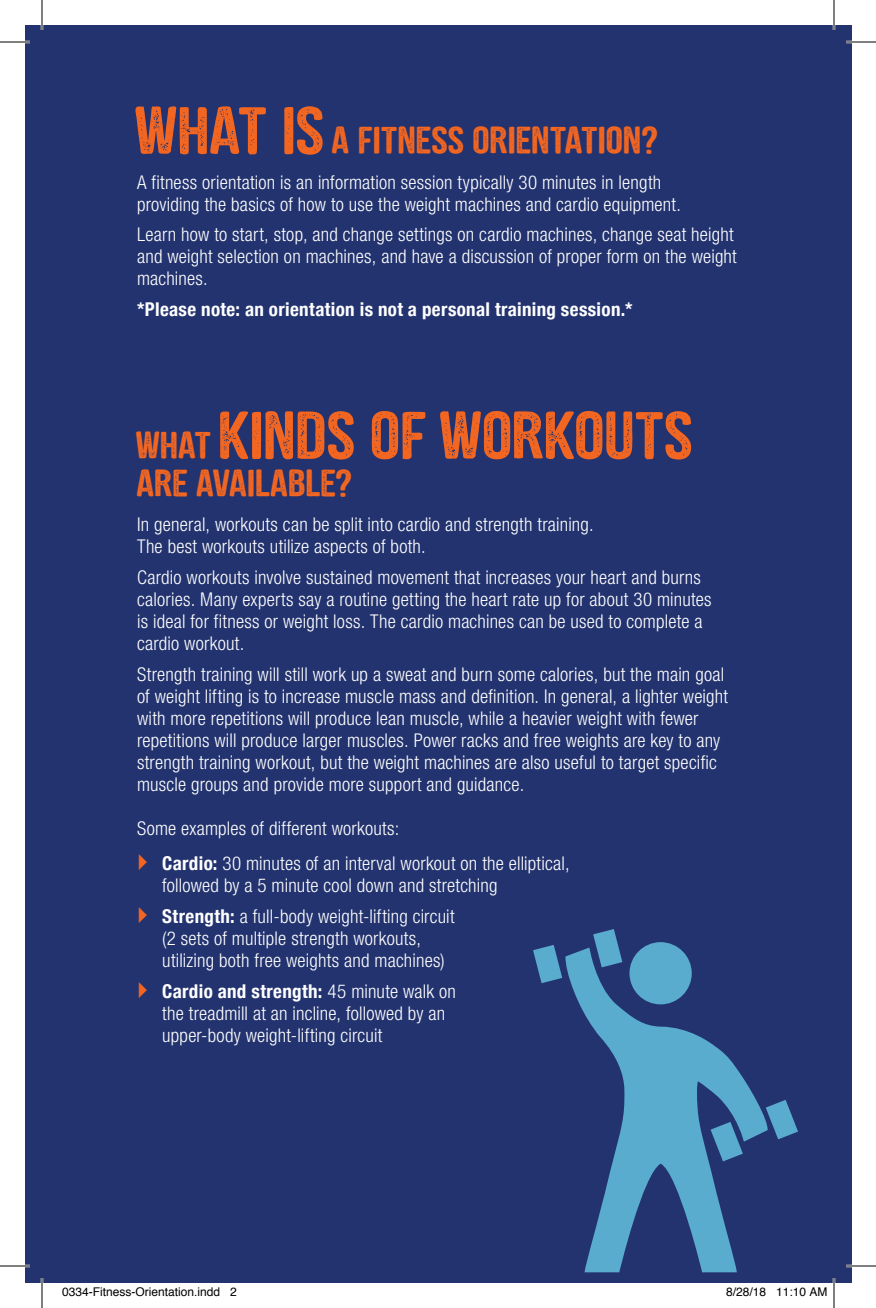
<style>
.page{position:relative;width:876px;height:1308px;background:#fff}
.page>*{position:absolute;margin:0;border:0;box-sizing:border-box;transform-origin:0 0}
.t1{font:60px "CF Brothersin Arms";letter-spacing:.005em;color:#f36621}
.t2{font:34px "CF Brothersin Arms";letter-spacing:.005em;color:#f36621}
.t3{font:300 condensed 19px/22px "Helvetica Neue LT Std";letter-spacing:.01em;color:#fff}
.t4{font:700 condensed 19px "Helvetica Neue";letter-spacing:.02em;color:#fff}
.t5{font:12px "Helvetica";color:#000}
.s1{font-size:60px}
.s2{font-size:34px}
.s3{font-family:"Helvetica Neue";font-weight:700}
.s4{font-family:"Helvetica Neue LT Std";font-weight:300}
</style>
<div class="page">
<div style="left:25px;top:25px;width:827px;height:1258px;background:#23336f"></div>
<div style="left:630px;top:942px;width:62px;height:62px;background:#59acce;border-radius:50%"></div>
<svg style="left:565px;top:948px;width:201px;height:324px"></svg>
<svg style="left:533px;top:945px;width:29px;height:38px"></svg>
<svg style="left:593px;top:929px;width:29px;height:38px"></svg>
<svg style="left:711px;top:1122px;width:32px;height:39px"></svg>
<svg style="left:766px;top:1100px;width:32px;height:39px"></svg>
<hr style="left:0;top:41px;width:30px;height:2px;background:#fff">
<hr style="left:846px;top:41px;width:30px;height:2px;background:#fff">
<hr style="left:0;top:1265px;width:30px;height:2px;background:#fff">
<hr style="left:846px;top:1265px;width:30px;height:2px;background:#fff">
<hr style="left:41px;top:0;width:2px;height:30px;background:#fff">
<hr style="left:41px;top:1278px;width:2px;height:30px;background:#fff">
<hr style="left:833px;top:0;width:2px;height:30px;background:#fff">
<hr style="left:833px;top:1278px;width:2px;height:30px;background:#fff">
<hr style="left:0;top:42px;width:30px;height:1px;background:#000">
<hr style="left:846px;top:42px;width:30px;height:1px;background:#000">
<hr style="left:0;top:1266px;width:30px;height:1px;background:#000">
<hr style="left:846px;top:1266px;width:30px;height:1px;background:#000">
<hr style="left:42px;top:0;width:1px;height:30px;background:#000">
<hr style="left:42px;top:1278px;width:1px;height:30px;background:#000">
<hr style="left:834px;top:0;width:1px;height:30px;background:#000">
<hr style="left:834px;top:1278px;width:1px;height:30px;background:#000">
<h2 class="t2" style="left:137px;top:124px;width:522px"><span class="s1">WHAT IS</span> A FITNESS ORIENTATION?</h2>
<p class="t3" style="left:137px;top:171px;width:545px">A fitness orientation is an information session typically 30 minutes in length providing the basics of how to use the weight machines and cardio equipment.</p>
<p class="t3" style="left:137px;top:223px;width:601px">Learn how to start, stop, and change settings on cardio machines, change seat height and weight selection on machines, and have a discussion of proper form on the weight machines.</p>
<p class="t4" style="left:137px;top:293px;width:497px">*Please note: an orientation is not a personal training session.*</p>
<h1 class="t1" style="left:137px;top:406px;width:558px"><span class="s2">WHAT</span> KINDS OF WORKOUTS</h1>
<h2 class="t2" style="left:137px;top:467px;width:217px">ARE AVAILABLE?</h2>
<p class="t3" style="left:137px;top:514px;width:458px">In general, workouts can be split into cardio and strength training.<br>The best workouts utilize aspects of both.</p>
<p class="t3" style="left:137px;top:566px;width:576px">Cardio workouts involve sustained movement that increases your heart and burns calories. Many experts say a routine getting the heart rate up for about 30 minutes is ideal for fitness or weight loss. The cardio machines can be used to complete a cardio workout.</p>
<p class="t3" style="left:137px;top:663px;width:593px">Strength training will still work up a sweat and burn some calories, but the main goal of weight lifting is to increase muscle mass and definition. In general, a lighter weight with more repetitions will produce lean muscle, while a heavier weight with fewer repetitions will produce larger muscles. Power racks and free weights are key to any strength training workout, but the weight machines are also useful to target specific muscle groups and provide more support and guidance.</p>
<p class="t3" style="left:162px;top:811px;width:409px;line-height:35.2px;text-indent:-25px">Some examples of different workouts:<br><span class="s3">Cardio:</span> 30 minutes of an interval workout on the elliptical,</p>
<p class="t3" style="left:162px;top:870px;width:337px;line-height:31px">followed by a 5 minute cool down and stretching<br><span class="s3">Strength:</span> a full-body weight-lifting circuit</p>
<p class="t3" style="left:162px;top:928px;width:284px">(2 sets of multiple strength workouts, utilizing both free weights and machines)</p>
<p class="t4" style="left:162px;top:976px;width:295px">Cardio and strength: <span class="s4">45 minute walk on</span></p>
<p class="t3" style="left:162px;top:1003px;width:284px">the treadmill at an incline, followed by an upper-body weight-lifting circuit</p>
<p class="t5" style="left:62px;top:1283px;width:176px">0334-Fitness-Orientation.indd 2</p>
<p class="t5" style="left:726px;top:1283px;width:103px">8/28/18 11:10 AM</p>
</div>
